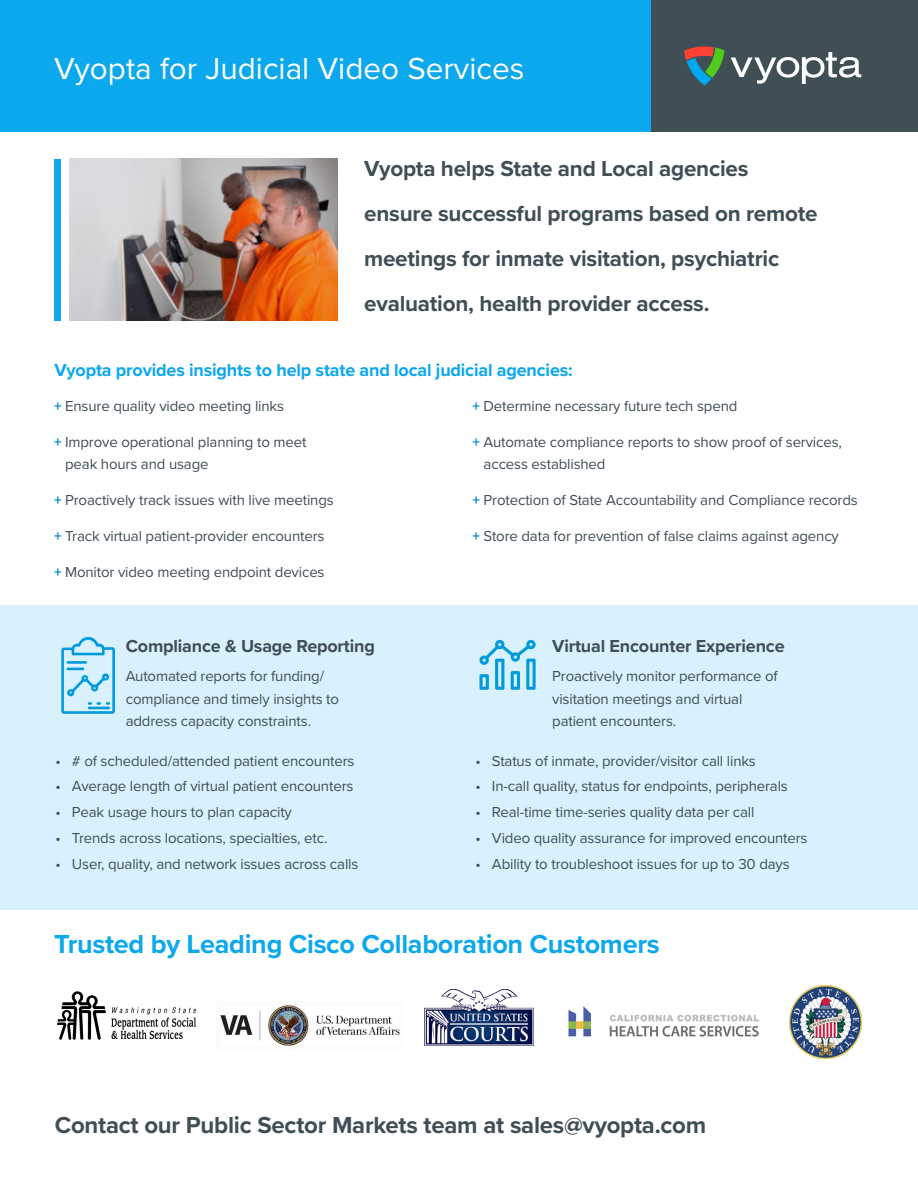
<style>
.page{position:relative;width:918px;height:1188px;background:#fff}
.page>*{position:absolute;margin:0;border:0;box-sizing:border-box;transform-origin:0 0}
.t1{font:31.5px "Proxima Nova";color:#fff}
.t2{font:700 27px "Proxima Nova";letter-spacing:-.01em;color:#0ca8ed}
.t3{font:700 24px "Proxima Nova";letter-spacing:-.01em;color:#404e55}
.t4{font:700 22.5px/45px "Proxima Nova";letter-spacing:-.01em;color:#404e55}
.t5{font:700 18px "Proxima Nova";letter-spacing:-.01em;color:#0ca8ed}
.t6{font:700 18px "Proxima Nova";letter-spacing:-.01em;color:#404e55}
.t7{font:15px/22.5px "Proxima Nova";letter-spacing:-.01em;color:#404e55}
.s1{font-weight:700;color:#0a8dc6}
</style>
<div class="page">
<div style="left:0;top:605px;width:918px;height:305px;background:#d8f1fc"></div>
<div style="left:0;top:0;width:652px;height:132px;background:#0ca8ed"></div>
<div style="left:651px;top:0;width:267px;height:132px;background:#404e55"></div>
<svg style="left:684px;top:46px;width:41px;height:39px"></svg>
<svg style="left:731px;top:52px;width:130px;height:32px"></svg>
<svg style="left:480px;top:640px;width:56px;height:50px"></svg>
<svg style="left:61px;top:637px;width:54px;height:77px"></svg>
<img style="left:424px;top:990px;width:110px;height:56px">
<img style="left:568px;top:1006px;width:191px;height:31px">
<img style="left:789px;top:986px;width:73px;height:72px">
<img style="left:69px;top:159px;width:269px;height:161px">
<div style="left:55px;top:159px;width:6px;height:161px;background:#0ca8ed"></div>
<img style="left:57px;top:991px;width:140px;height:49px">
<img style="left:220px;top:1002px;width:180px;height:47px">
<h1 class="t1" style="left:54px;top:45px;width:472px">Vyopta for Judicial Video Services</h1>
<h3 class="t4" style="left:364px;top:146px;width:455px">Vyopta helps State and Local agencies ensure successful programs based on remote meetings for inmate visitation, psychiatric evaluation, health provider access.</h3>
<p class="t5" style="left:55px;top:357px;width:520px">Vyopta provides insights to help state and local judicial agencies:</p>
<p class="t7" style="left:54px;top:394px;width:232px"><span class="s1">+</span> Ensure quality video meeting links</p>
<p class="t7" style="left:65px;top:430px;width:243px;text-indent:-11px"><span class="s1">+</span> Improve operational planning to meet peak hours and usage</p>
<p class="t7" style="left:54px;top:488px;width:281px"><span class="s1">+</span> Proactively track issues with live meetings</p>
<p class="t7" style="left:54px;top:524px;width:272px"><span class="s1">+</span> Track virtual patient-provider encounters</p>
<p class="t7" style="left:54px;top:560px;width:272px"><span class="s1">+</span> Monitor video meeting endpoint devices</p>
<p class="t7" style="left:472px;top:394px;width:266px"><span class="s1">+</span> Determine necessary future tech spend</p>
<p class="t7" style="left:484px;top:430px;width:360px;text-indent:-11px"><span class="s1">+</span> Automate compliance reports to show proof of services, access established</p>
<p class="t7" style="left:472px;top:488px;width:387px"><span class="s1">+</span> Protection of State Accountability and Compliance records</p>
<p class="t7" style="left:472px;top:524px;width:368px"><span class="s1">+</span> Store data for prevention of false claims against agency</p>
<p class="t6" style="left:126px;top:633px;width:251px">Compliance &amp; Usage Reporting</p>
<p class="t6" style="left:552px;top:633px;width:234px">Virtual Encounter Experience</p>
<p class="t7" style="left:126px;top:664px;width:215px">Automated reports for funding/ compliance and timely insights to address capacity constraints.</p>
<p class="t7" style="left:552px;top:664px;width:227px">Proactively monitor performance of visitation meetings and virtual patient encounters.</p>
<p class="t7" style="left:475px;top:749px;width:282px">• Status of inmate, provider/visitor call links</p>
<p class="t7" style="left:475px;top:775px;width:314px">• In-call quality, status for endpoints, peripherals</p>
<p class="t7" style="left:475px;top:800px;width:281px">• Real-time time-series quality data per call</p>
<p class="t7" style="left:475px;top:826px;width:334px">• Video quality assurance for improved encounters</p>
<p class="t7" style="left:475px;top:852px;width:316px">• Ability to troubleshoot issues for up to 30 days</p>
<p class="t7" style="left:55px;top:749px;width:301px">• # of scheduled/attended patient encounters</p>
<p class="t7" style="left:55px;top:775px;width:299px">• Average length of virtual patient encounters</p>
<p class="t7" style="left:55px;top:800px;width:238px">• Peak usage hours to plan capacity</p>
<p class="t7" style="left:55px;top:826px;width:274px">• Trends across locations, specialties, etc.</p>
<p class="t7" style="left:55px;top:852px;width:304px">• User, quality, and network issues across calls</p>
<h2 class="t2" style="left:54px;top:924px;width:607px">Trusted by Leading Cisco Collaboration Customers</h2>
<h3 class="t3" style="left:55px;top:1108px;width:653px">Contact our Public Sector Markets team at sales@vyopta.com</h3>
</div>
